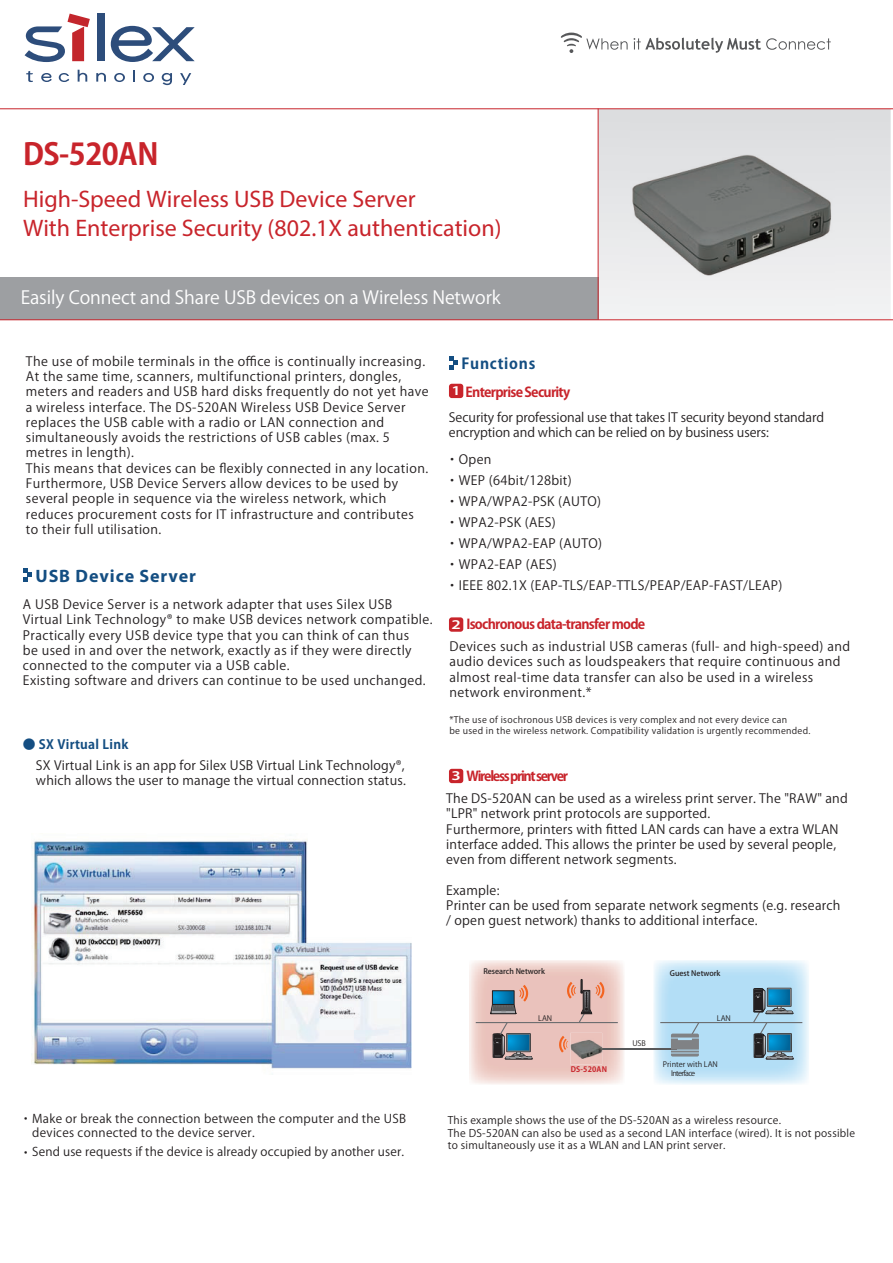
<style>
.page{position:relative;width:893px;height:1263px;background:#fff}
.page>*{position:absolute;margin:0;border:0;box-sizing:border-box;transform-origin:0 0}
.t1{font:29.7px "Koz Go Pr 6 N Bold 90 msp RKSJ H";letter-spacing:-.02em;color:#c8242b}
.t2{font:24px/28.8px "Myriad Pro";color:#c8242b}
.t3{font:18px "Koz Go Pr 6 N Regular 90 msp RKSJ H";letter-spacing:-.005em;color:#fff}
.t4{font:700 18px "Myriad Pro";letter-spacing:.05em;color:#144e82}
.t5{font:15px "Koz Go Pr 6 N Bold 90 msp RKSJ H";letter-spacing:.05em;color:#144e82}
.t6{font:13.5px "Koz Go Pro Bold 90 msp RKSJ H";letter-spacing:-.055em;color:#c8242b}
.t7{font:13.5px "Koz Go Pro Bold 90 msp RKSJ H";letter-spacing:-.095em;color:#c8242b}
.t8{font:600 13.5px "Myriad Pro";color:#fff;scale:1.29 1}
.t9{font:12.75px/15.3px "Koz Go Pro Regular 90 msp RKSJ H";letter-spacing:.035em;color:#231f20}
.t10{font:12.75px/15.3px "Koz Go Pro Regular 90 msp RKSJ H";letter-spacing:-.005em;color:#231f20}
.t11{font:12.75px "Koz Go Pro Bold 90 msp RKSJ H";letter-spacing:.025em;color:#144e82}
.t12{font:12px/14.4px "Koz Go Pro Regular 90 msp RKSJ H";letter-spacing:.025em;color:#231f20}
.t13{font:10.5px/12.6px "Koz Go Pro Regular 90 msp RKSJ H";letter-spacing:.025em;color:#231f20}
.t14{font:9px/10.8px "Koz Go Pro Regular 90 msp RKSJ H";letter-spacing:.035em;color:#231f20}
.t15{font:7.5px/9px "Koz Go Pro Regular 90 msp RKSJ H";color:#231f20}
.t16{font:7.5px "Koz Go Pro Medium 90 msp RKSJ H";color:#231f20}
.t17{font:7.5px "Koz Go Pro Bold 90 msp RKSJ H";letter-spacing:.025em;color:#c8242b}
.s1{font-family:"Myriad Pro";font-weight:600;color:#fff}
</style>
<div class="page">
<img style="left:469px;top:960px;width:155px;height:124px">
<svg style="left:571px;top:1066px;width:35px;height:6px"></svg>
<svg style="left:599px;top:109px;width:292px;height:210px"></svg>
<div style="left:0;top:277px;width:598px;height:43px;background:#9d9fa2"></div>
<hr style="left:598px;top:108px;width:1px;height:211px;background:#c8242b">
<hr style="left:0;top:319px;width:893px;height:1px;background:#c8242b">
<hr style="left:0;top:108px;width:893px;height:1px;background:#c8242b">
<svg style="left:26px;top:71px;width:7px;height:11px"></svg>
<svg style="left:78px;top:70px;width:9px;height:12px"></svg>
<svg style="left:96px;top:73px;width:10px;height:9px"></svg>
<svg style="left:114px;top:73px;width:11px;height:9px"></svg>
<svg style="left:143px;top:73px;width:11px;height:9px"></svg>
<svg style="left:162px;top:73px;width:10px;height:12px"></svg>
<svg style="left:180px;top:73px;width:11px;height:12px"></svg>
<div style="left:97px;top:14px;width:7px;height:47px;background:#2d4d7b"></div>
<svg style="left:133px;top:70px;width:2px;height:12px"></svg>
<svg style="left:111px;top:26px;width:84px;height:36px"></svg>
<svg style="left:41px;top:73px;width:11px;height:9px"></svg>
<svg style="left:25px;top:14px;width:65px;height:48px"></svg>
<svg style="left:59px;top:73px;width:10px;height:9px"></svg>
<svg style="left:561px;top:33px;width:270px;height:20px"></svg>
<svg style="left:23px;top:568px;width:9px;height:14px"></svg>
<svg style="left:449px;top:356px;width:9px;height:13px"></svg>
<div style="left:449px;top:384px;width:14px;height:14px;background:#c8242b;border-radius:3px"></div>
<div style="left:449px;top:617px;width:14px;height:15px;background:#c8242b;border-radius:3px"></div>
<div style="left:449px;top:769px;width:14px;height:14px;background:#c8242b;border-radius:3px"></div>
<img style="left:653px;top:960px;width:156px;height:124px">
<hr style="left:476px;top:1022px;width:142px;height:1px;background:#6c6d70">
<hr style="left:660px;top:1022px;width:142px;height:1px;background:#6c6d70">
<svg style="left:752px;top:988px;width:41px;height:72px;background:#608ca3"></svg>
<hr style="left:592px;top:1048px;width:84px;height:1px;background:#57585a">
<svg style="left:671px;top:1021px;width:29px;height:36px"></svg>
<svg style="left:493px;top:1021px;width:39px;height:39px;background:#76838e"></svg>
<svg style="left:490px;top:985px;width:38px;height:29px"></svg>
<svg style="left:567px;top:979px;width:37px;height:45px;background:#cea59c"></svg>
<svg style="left:559px;top:1036px;width:9px;height:17px"></svg>
<img style="left:630px;top:112px;width:204px;height:204px">
<img style="left:570px;top:1033px;width:32px;height:32px">
<img style="left:31px;top:839px;width:381px;height:230px">
<h1 class="t1" style="left:23px;top:143px;width:137px">DS-520AN</h1>
<h2 class="t2" style="left:23px;top:186px;width:480px">High-Speed Wireless USB Device Server<br>With Enterprise Security (802.1X authentication)</h2>
<h3 class="t3" style="left:21px;top:291px;width:481px">Easily Connect and Share USB devices on a Wireless Network</h3>
<p class="t9" style="left:26px;top:355px;width:404px">The use of mobile terminals in the office is continually increasing.<br>At the same time, scanners, multifunctional printers, dongles, meters and readers and USB hard disks frequently do not yet have a wireless interface. The DS-520AN Wireless USB Device Server replaces the USB cable with a radio or LAN connection and simultaneously avoids the restrictions of USB cables (max. 5 metres in length).<br>This means that devices can be flexibly connected in any location.<br>Furthermore, USB Device Servers allow devices to be used by several people in sequence via the wireless network, which reduces procurement costs for IT infrastructure and contributes to their full utilisation.</p>
<h3 class="t4" style="left:35px;top:565px;width:162px">USB Device Server</h3>
<p class="t9" style="left:23px;top:598px;width:411px">A USB Device Server is a network adapter that uses Silex USB Virtual Link Technology® to make USB devices network compatible.<br>Practically every USB device type that you can think of can thus<br>be used in and over the network, exactly as if they were directly connected to the computer via a USB cable.<br>Existing software and drivers can continue to be used unchanged.</p>
<p class="t11" style="left:23px;top:739px;width:107px">● SX Virtual Link</p>
<p class="t9" style="left:23px;top:759px;width:384px;text-align:right">　SX Virtual Link is an app for Silex USB Virtual Link Technology®, which allows the user to manage the virtual connection status.</p>
<p class="t5" style="left:461px;top:358px;width:75px">Functions</p>
<p class="t6" style="left:466px;top:387px;width:106px">Enterprise Security</p>
<p class="t8" style="left:451px;top:382px;width:9px">1</p>
<p class="t10" style="left:449px;top:411px;width:377px">Security for professional use that takes IT security beyond standard encryption and which can be relied on by business users:</p>
<p class="t9" style="left:446px;top:450px;width:338px;line-height:21px">・ Open<br>・ WEP (64bit/128bit)<br>・ WPA/WPA2-PSK (AUTO)<br>・ WPA2-PSK (AES)<br>・ WPA/WPA2-EAP (AUTO)<br>・ WPA2-EAP (AES)<br>・ IEEE 802.1X (EAP-TLS/EAP-TTLS/PEAP/EAP-FAST/LEAP)</p>
<p class="t6" style="left:451px;top:619px;width:195px"><span class="s1">2</span> Isochronous data-transfer mode</p>
<p class="t9" style="left:449px;top:640px;width:402px">Devices such as industrial USB cameras (full- and high-speed) and audio devices such as loudspeakers that require continuous and almost real-time data transfer can also be used in a wireless network environment.*</p>
<p class="t14" style="left:449px;top:715px;width:362px">*The use of isochronous USB devices is very complex and not every device can<br>be used in the wireless network. Compatibility validation is urgently recommended.</p>
<p class="t7" style="left:451px;top:771px;width:118px"><span class="s1">3</span> Wireless print server</p>
<p class="t9" style="left:446px;top:792px;width:403px">The DS-520AN can be used as a wireless print server. The "RAW" and "LPR" network print protocols are supported.<br>Furthermore, printers with fitted LAN cards can have a extra WLAN interface added. This allows the printer be used by several people, even from different network segments.</p>
<p class="t9" style="left:446px;top:884px;width:396px">Example:<br>Printer can be used from separate network segments (e.g. research / open guest network) thanks to additional interface.</p>
<p class="t16" style="left:483px;top:968px;width:63px">Research Network</p>
<p class="t16" style="left:670px;top:970px;width:52px">Guest Network</p>
<p class="t12" style="left:32px;top:1113px;width:375px;text-indent:-12px">・ Make or break the connection between the computer and the USB devices connected to the device server.</p>
<p class="t12" style="left:20px;top:1146px;width:386px">・ Send use requests if the device is already occupied by another user.</p>
<p class="t15" style="left:538px;top:1015px;width:16px">LAN</p>
<p class="t15" style="left:717px;top:1015px;width:16px">LAN</p>
<p class="t17" style="left:571px;top:1066px;width:38px">DS-520AN</p>
<p class="t15" style="left:632px;top:1040px;width:15px">USB</p>
<p class="t15" style="left:671px;top:1060px;width:48px;text-indent:-8px">Printer with LAN<br>Interface</p>
<p class="t13" style="left:448px;top:1115px;width:409px">This example shows the use of the DS-520AN as a wireless resource.<br>The DS-520AN can also be used as a second LAN interface (wired). It is not possible to simultaneously use it as a WLAN and LAN print server.</p>
</div>
